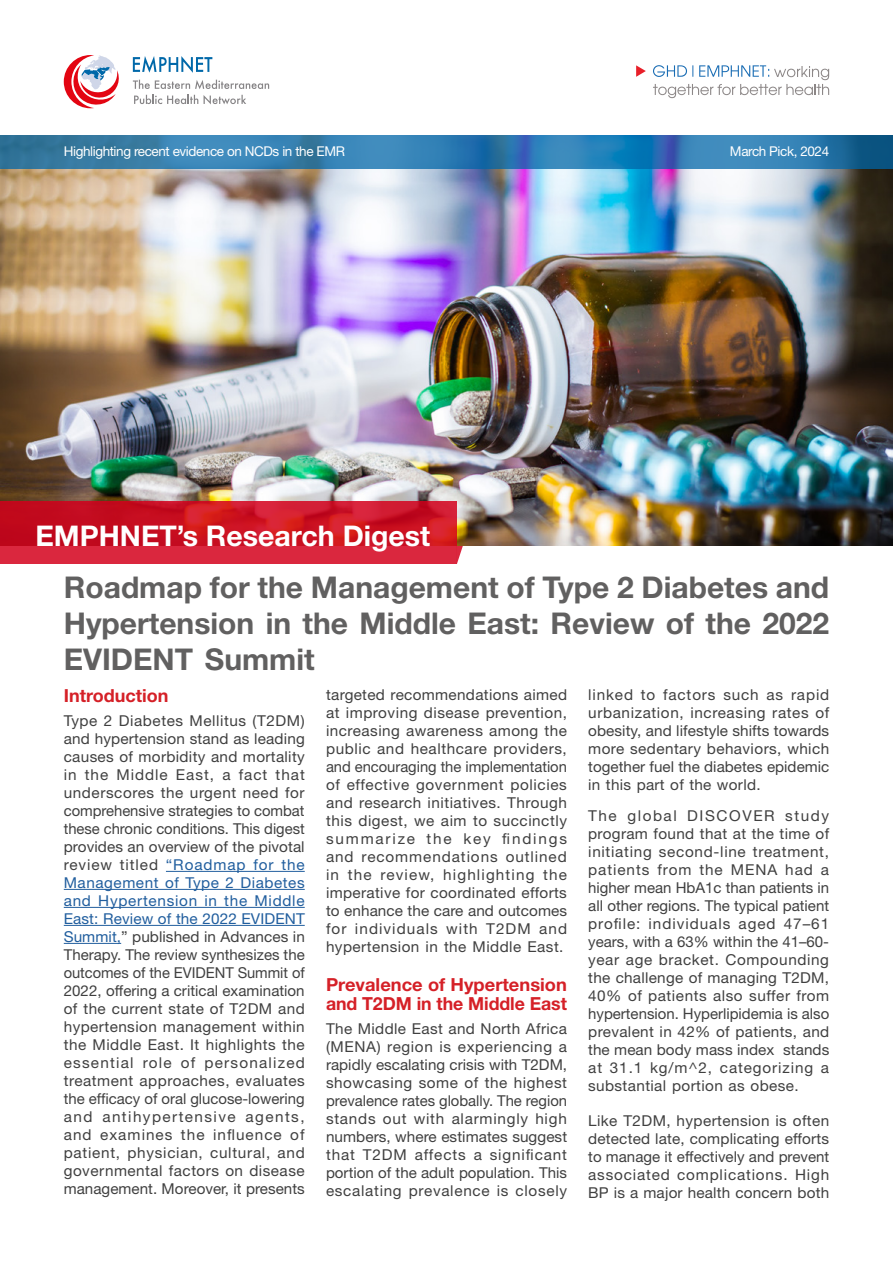
<style>
.page{position:relative;width:893px;height:1263px;background:#fff}
.page>*{position:absolute;margin:0;border:0;box-sizing:border-box;transform-origin:0 0}
.t1{font:700 30px/36px "Helvetica Neue LT Pro";color:#616060;text-align:justify}
.t2{font:700 28.5px "Helvetica Neue LT Pro";color:#fff}
.t3{font:700 18px/19.5px "Helvetica Neue LT Pro";color:#d52027}
.t4{font:15px/18px "Helvetica Neue LT Pro";letter-spacing:.025em;color:#404040;text-align:justify}
.t5{font:13.5px "Helvetica Neue LT Pro";letter-spacing:-.03em;color:#fff}
.s1{color:#215e9e}
</style>
<div class="page">
<svg style="left:457px;top:546px;width:6px;height:18px"></svg>
<img style="left:0;top:169px;width:893px;height:377px">
<svg style="left:0;top:136px;width:893px;height:33px;background:#307bae"></svg>
<hr style="left:166px;top:871px;width:139px;height:1px;background:#215e9e">
<hr style="left:64px;top:889px;width:241px;height:1px;background:#215e9e">
<hr style="left:64px;top:907px;width:241px;height:1px;background:#215e9e">
<hr style="left:64px;top:925px;width:241px;height:1px;background:#215e9e">
<hr style="left:64px;top:943px;width:57px;height:1px;background:#215e9e">
<svg style="left:64px;top:55px;width:55px;height:53px"></svg>
<svg style="left:133px;top:56px;width:79px;height:17px"></svg>
<svg style="left:133px;top:80px;width:136px;height:9px"></svg>
<svg style="left:204px;top:95px;width:42px;height:9px"></svg>
<svg style="left:134px;top:95px;width:64px;height:9px"></svg>
<svg style="left:636px;top:65px;width:10px;height:12px"></svg>
<svg style="left:653px;top:65px;width:176px;height:33px"></svg>
<svg style="left:0;top:502px;width:457px;height:62px;background:#ce182a"></svg>
<p class="t5" style="left:64px;top:143px;width:283px">Highlighting recent evidence on NCDs in the EMR</p>
<h2 class="t2" style="left:35px;top:518px;width:396px">EMPHNET’s Research Digest</h2>
<p class="t5" style="left:730px;top:143px;width:101px">March Pick, 2024</p>
<h1 class="t1" style="left:64px;top:569px;width:767px">Roadmap for the Management of Type 2 Diabetes and Hypertension in the Middle East: Review of the 2022<br>EVIDENT Summit</h1>
<p class="t3" style="left:64px;top:685px;width:106px">Introduction</p>
<p class="t4" style="left:64px;top:711px;width:243px">Type 2 Diabetes Mellitus (T2DM) and hypertension stand as leading causes of morbidity and mortality in the Middle East, a fact that underscores the urgent need for comprehensive strategies to combat these chronic conditions. This digest provides an overview of the pivotal review titled <span class="s1">“Roadmap for the Management of Type 2 Diabetes and Hypertension in the Middle East: Review of the 2022 EVIDENT Summit,</span>” published in Advances in Therapy. The review synthesizes the outcomes of the EVIDENT Summit of 2022, offering a critical examination of the current state of T2DM and hypertension management within the Middle East. It highlights the essential role of personalized treatment approaches, evaluates the efficacy of oral glucose-lowering and antihypertensive agents, and examines the influence of patient, physician, cultural, and governmental factors on disease management. Moreover, it presents</p>
<p class="t4" style="left:326px;top:685px;width:243px">targeted recommendations aimed at improving disease prevention, increasing awareness among the public and healthcare providers, and encouraging the implementation of effective government policies and research initiatives. Through this digest, we aim to succinctly summarize the key findings and recommendations outlined in the review, highlighting the imperative for coordinated efforts to enhance the care and outcomes for individuals with T2DM and hypertension in the Middle East.</p>
<p class="t3" style="left:326px;top:974px;width:243px">Prevalence of Hypertension and T2DM in the Middle East</p>
<p class="t4" style="left:326px;top:1019px;width:243px">The Middle East and North Africa (MENA) region is experiencing a rapidly escalating crisis with T2DM, showcasing some of the highest prevalence rates globally. The region stands out with alarmingly high numbers, where estimates suggest that T2DM affects a significant portion of the adult population. This escalating prevalence is closely</p>
<p class="t4" style="left:588px;top:685px;width:243px">linked to factors such as rapid urbanization, increasing rates of obesity, and lifestyle shifts towards more sedentary behaviors, which together fuel the diabetes epidemic in this part of the world.</p>
<p class="t4" style="left:588px;top:806px;width:243px">The global DISCOVER study program found that at the time of initiating second-line treatment, patients from the MENA had a higher mean HbA1c than patients in all other regions. The typical patient profile: individuals aged 47–61 years, with a 63% within the 41–60- year age bracket. Compounding the challenge of managing T2DM, 40% of patients also suffer from hypertension. Hyperlipidemia is also prevalent in 42% of patients, and the mean body mass index stands at 31.1 kg/m^2, categorizing a substantial portion as obese.</p>
<p class="t4" style="left:588px;top:1111px;width:243px">Like T2DM, hypertension is often detected late, complicating efforts to manage it effectively and prevent associated complications. High BP is a major health concern both</p>
</div>
